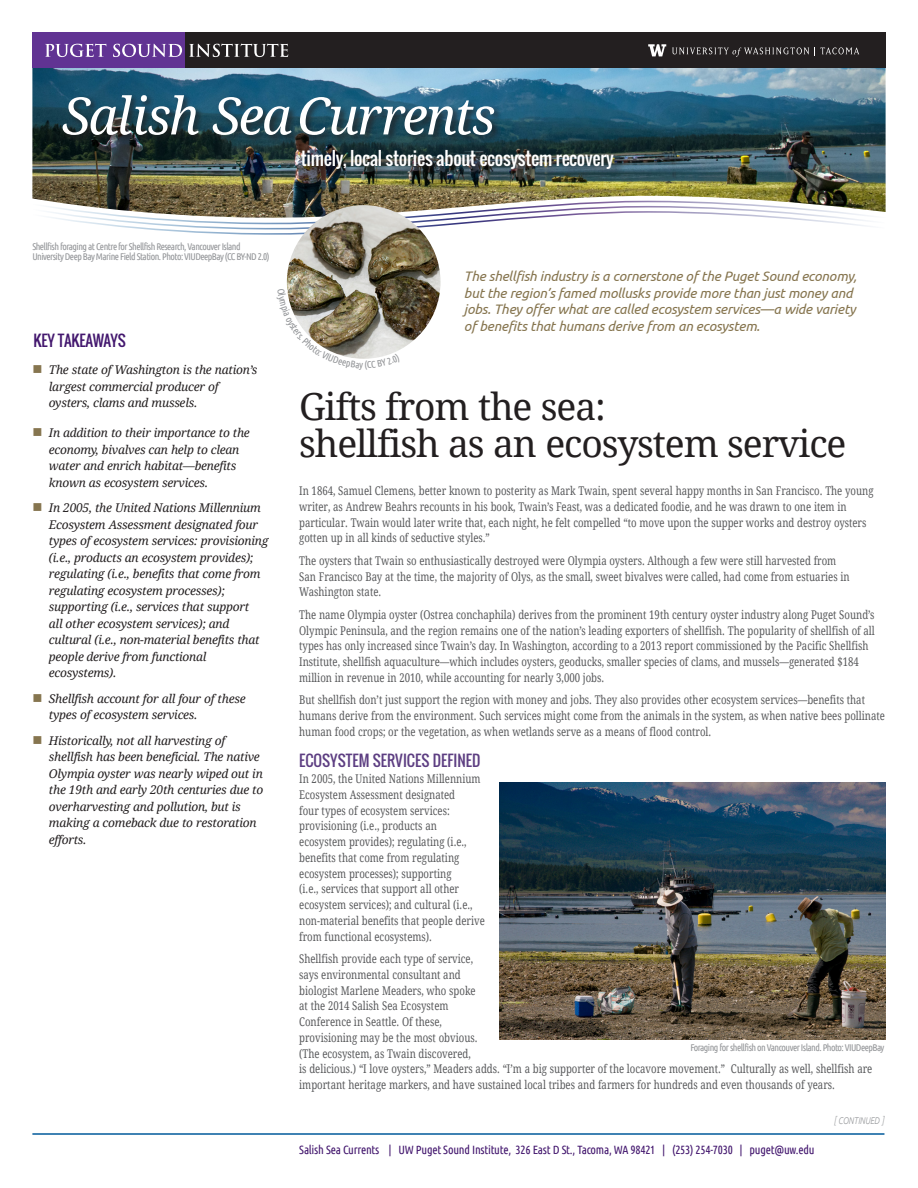
<style>
.page{position:relative;width:918px;height:1188px;background:#fff}
.page>*{position:absolute;margin:0;border:0;box-sizing:border-box;transform-origin:0 0}
.Photo_head{font:italic 51.6px "Droid Serif";letter-spacing:-.035em;color:#fff}
.Head_main{font:37.2px/38px "Droid Serif";letter-spacing:-.03em;color:#231f20}
.Kicker{font:18px "Oswald";letter-spacing:-.015em;color:#fff}
.Kicker-2{font:15px "Oswald";color:#5d3e82}
.Kicker-3{font:15px "Oswald";letter-spacing:-.015em;color:#43176e}
.Kicker-4{font:italic 13.8px/16.5px "Ubuntu";letter-spacing:-.015em;color:#86754f}
.Kicker-5{font:12px/15.8px "Droid Serif";color:#57585a;scale:.8 1}
.Body_italic{font:italic 12px/16.5px "Droid Serif";letter-spacing:-.02em;color:#231f20}
.Publication_informat{font:12px "Ubuntu Condensed";letter-spacing:-.02em;color:#43176e}
.Kicker-6{font:9.75px/10.5px "Ubuntu Condensed";letter-spacing:-.055em;color:#939598}
.Kicker-7{font:italic 300 9.75px "Ubuntu";letter-spacing:.005em;color:#939598;scale:.8 1}
.s1{color:#86754f}
</style>
<div class="page">
<img style="left:32px;top:68px;width:854px;height:132px">
<svg style="left:42px;top:200px;width:844px;height:35px"></svg>
<div style="left:299px;top:148px;width:327px;height:33px;background:#231f20;opacity:.75"></div>
<div style="left:61px;top:93px;width:442px;height:51px;background:#231f20;opacity:.75"></div>
<hr style="left:32px;top:1133px;width:852px;height:2px;background:#00599b">
<img style="left:287px;top:205px;width:154px;height:154px;border-radius:77px">
<div style="left:293px;top:32px;width:593px;height:36px;background:#231f20"></div>
<svg style="left:648px;top:44px;width:18px;height:12px"></svg>
<svg style="left:672px;top:47px;width:137px;height:10px"></svg>
<svg style="left:820px;top:47px;width:39px;height:8px"></svg>
<div style="left:32px;top:32px;width:154px;height:36px;background:#613393"></div>
<div style="left:186px;top:32px;width:115px;height:36px;background:#231f20"></div>
<svg style="left:45px;top:44px;width:243px;height:13px"></svg>
<img style="left:500px;top:783px;width:386px;height:257px">
<img style="left:287px;top:288px;width:113px;height:71px">
<p class="Photo_head" style="left:62px;top:86px;width:435px">Salish Sea Currents</p>
<p class="Kicker-6" style="left:32px;top:241px;width:239px">Shellfish foraging at Centre for Shellfish Research, Vancouver Island<br>University Deep Bay Marine Field Station. Photo: VIUDeepBay (CC BY-ND 2.0)</p>
<p class="Kicker-3" style="left:34px;top:329px;width:94px">KEY TAKEAWAYS</p>
<p class="Body_italic" style="left:49px;top:362px;width:210px;text-indent:-16px"><span class="s1">■</span> The state of Washington is the nation’s largest commercial producer of oysters, clams and mussels.</p>
<p class="Body_italic" style="left:49px;top:425px;width:202px;text-indent:-16px"><span class="s1">■</span> In addition to their importance to the economy, bivalves can help to clean water and enrich habitat—benefits known as ecosystem services.</p>
<p class="Body_italic" style="left:49px;top:500px;width:221px;text-indent:-16px"><span class="s1">■</span> In 2005, the United Nations Millennium Ecosystem Assessment designated four types of ecosystem services: provisioning (i.e., products an ecosystem provides); regulating (i.e., benefits that come from regulating ecosystem processes); supporting (i.e., services that support<br>all other ecosystem services); and cultural (i.e., non-material benefits that people derive from functional ecosystems).</p>
<p class="Body_italic" style="left:49px;top:691px;width:198px;text-indent:-16px"><span class="s1">■</span> Shellfish account for all four of these types of ecosystem services.</p>
<p class="Body_italic" style="left:49px;top:733px;width:216px;text-indent:-16px"><span class="s1">■</span> Historically, not all harvesting of shellfish has been beneficial. The native Olympia oyster was nearly wiped out in the 19th and early 20th centuries due to overharvesting and pollution, but is making a comeback due to restoration efforts.</p>
<p class="Kicker" style="left:301px;top:145px;width:315px">timely, local stories about ecosystem recovery</p>
<p class="Kicker-4" style="left:464px;top:268px;width:394px">The shellfish industry is a cornerstone of the Puget Sound economy, but the region’s famed mollusks provide more than just money and jobs. They offer what are called ecosystem services—a wide variety of benefits that humans derive from an ecosystem.</p>
<p class="Head_main" style="left:299px;top:388px;width:549px">Gifts from the sea:<br>shellfish as an ecosystem service</p>
<p class="Kicker-5" style="left:299px;top:483px;width:720px">In 1864, Samuel Clemens, better known to posterity as Mark Twain, spent several happy months in San Francisco. The young writer, as Andrew Beahrs recounts in his book, Twain’s Feast, was a dedicated foodie, and he was drawn to one item in particular. Twain would later write that, each night, he felt compelled “to move upon the supper works and destroy oysters gotten up in all kinds of seductive styles.”</p>
<p class="Kicker-5" style="left:299px;top:553px;width:690px">The oysters that Twain so enthusiastically destroyed were Olympia oysters. Although a few were still harvested from<br>San Francisco Bay at the time, the majority of Olys, as the small, sweet bivalves were called, had come from estuaries in<br>Washington state.</p>
<p class="Kicker-5" style="left:299px;top:607px;width:721px">The name Olympia oyster (Ostrea conchaphila) derives from the prominent 19th century oyster industry along Puget Sound’s Olympic Peninsula, and the region remains one of the nation’s leading exporters of shellfish. The popularity of shellfish of all types has only increased since Twain’s day. In Washington, according to a 2013 report commissioned by the Pacific Shellfish Institute, shellfish aquaculture—which includes oysters, geoducks, smaller species of clams, and mussels—generated $184 million in revenue in 2010, while accounting for nearly 3,000 jobs.</p>
<p class="Kicker-5" style="left:299px;top:692px;width:734px">But shellfish don’t just support the region with money and jobs. They also provides other ecosystem services—benefits that humans derive from the environment. Such services might come from the animals in the system, as when native bees pollinate human food crops; or the vegetation, as when wetlands serve as a means of flood control.</p>
<p class="Kicker-2" style="left:299px;top:750px;width:183px">ECOSYSTEM SERVICES DEFINED</p>
<p class="Kicker-5" style="left:299px;top:771px;width:234px">In 2005, the United Nations Millennium Ecosystem Assessment designated<br>four types of ecosystem services: provisioning (i.e., products an ecosystem provides); regulating (i.e., benefits that come from regulating ecosystem processes); supporting<br>(i.e., services that support all other ecosystem services); and cultural (i.e., non-material benefits that people derive from functional ecosystems).</p>
<p class="Kicker-5" style="left:299px;top:951px;width:718px">Shellfish provide each type of service,<br>says environmental consultant and<br>biologist Marlene Meaders, who spoke<br>at the 2014 Salish Sea Ecosystem<br>Conference in Seattle. Of these,<br>provisioning may be the most obvious.<br>(The ecosystem, as Twain discovered,<br>is delicious.) “I love oysters,” Meaders adds. “I’m a big supporter of the locavore movement.” Culturally as well, shellfish are important heritage markers, and have sustained local tribes and farmers for hundreds and even thousands of years.</p>
<p class="Kicker-6" style="left:690px;top:1042px;width:196px">Foraging for shellfish on Vancouver Island. Photo: VIUDeepBay</p>
<p class="Publication_informat" style="left:299px;top:1142px;width:517px">Salish Sea Currents | UW Puget Sound Institute, 326 East D St., Tacoma, WA 98421 | (253) 254-7030 | puget@uw.edu</p>
<p class="Kicker-7" style="left:834px;top:1114px;width:64px">[ CONTINUED ]</p>
</div>
